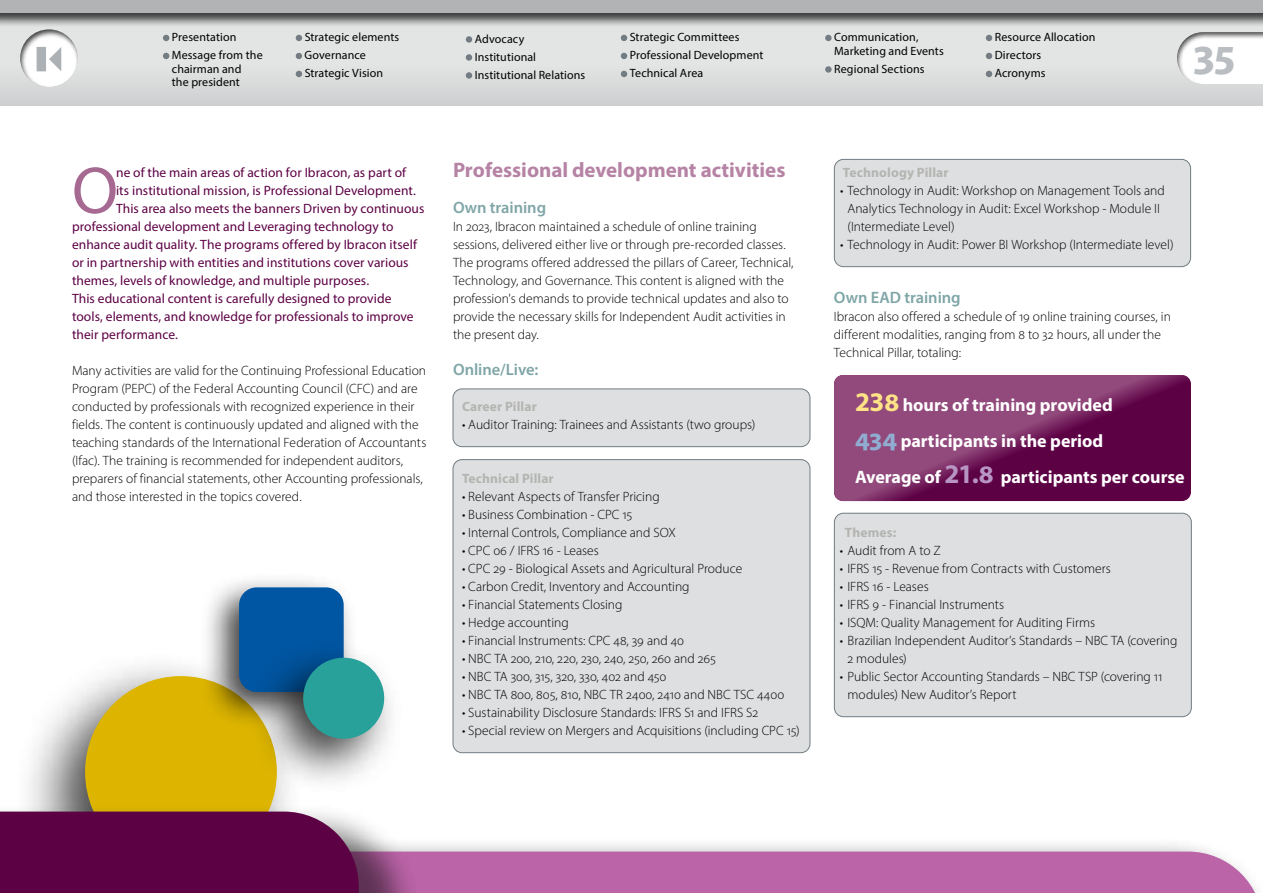
<style>
.page{position:relative;width:1263px;height:893px;background:#fff}
.page>*{position:absolute;margin:0;border:0;box-sizing:border-box;transform-origin:0 0}
.t1{font:66.9px "Myriad Pro";color:#a66992}
.t2{font:700 45px "Myriad Pro";color:#babec2}
.t3{font:700 21px "Myriad Pro";color:#b683a5}
.t4{font:700 18px/36px "Myriad Pro";color:#fff}
.t5{font:600 16.5px "Myriad Pro";letter-spacing:-.005em;color:#7fa5a6}
.t6{font:300 13.5px/18px "Myriad Pro";color:#000}
.t7{font:13.5px "Myriad Pro";letter-spacing:.005em;color:#5d0145}
.t8{font:700 13.5px "Myriad Pro";letter-spacing:.01em;color:#b4b4b1}
.t9{font:12px/18px "Myriad Pro";letter-spacing:.005em;color:#000}
.s1{font-size:27px;color:#fee286}
.s2{font-size:27px;color:#90add1}
.s3{font-size:27px;color:#b795c2}
</style>
<div class="page">
<div style="left:453px;top:389px;width:357px;height:58px;background:#dddfe0;border-radius:9px"></div>
<div style="left:453px;top:389px;width:357px;height:58px;border:1px solid #727c82;border-radius:9px"></div>
<div style="left:834px;top:159px;width:356px;height:108px;background:#dddfe0;border-radius:9px"></div>
<div style="left:834px;top:159px;width:357px;height:108px;border:1px solid #727c82;border-radius:9px"></div>
<div style="left:453px;top:460px;width:357px;height:293px;background:#dddfe0;border-radius:9px"></div>
<div style="left:453px;top:459px;width:357px;height:294px;border:1px solid #727c82;border-radius:9px"></div>
<div style="left:834px;top:513px;width:357px;height:204px;background:#dddfe0;border-radius:9px"></div>
<div style="left:834px;top:513px;width:358px;height:204px;border:1px solid #727c82;border-radius:9px"></div>
<svg style="left:834px;top:375px;width:357px;height:126px;background:#792862"></svg>
<div style="left:13px;top:650px;width:291px;height:243px;background:#000;opacity:.75"></div>
<div style="left:85px;top:676px;width:192px;height:192px;background:#ddb500;border-radius:50%"></div>
<div style="left:199px;top:572px;width:159px;height:159px;background:#000;opacity:.75"></div>
<div style="left:239px;top:587px;width:105px;height:105px;background:#0056a2;border-radius:18px"></div>
<div style="left:0;top:836px;width:1263px;height:57px;background:#000;opacity:.75"></div>
<div style="left:421px;top:851px;width:842px;height:42px;background:#bb64a8"></div>
<div style="left:0;top:803px;width:421px;height:90px;background:#000;opacity:.5"></div>
<div style="left:0;top:812px;width:359px;height:81px;background:#5d0145"></div>
<div style="left:247px;top:638px;width:158px;height:157px;background:#000;opacity:.75"></div>
<div style="left:303px;top:658px;width:81px;height:81px;background:#27a19a;border-radius:50%"></div>
<div style="left:0;top:0;width:1263px;height:106px;background:linear-gradient(to right,#dcdddd,#dcdddd)"></div>
<svg style="left:986px;top:35px;width:6px;height:6px"></svg>
<svg style="left:986px;top:53px;width:6px;height:6px"></svg>
<svg style="left:986px;top:71px;width:6px;height:6px"></svg>
<svg style="left:296px;top:35px;width:6px;height:6px"></svg>
<svg style="left:296px;top:53px;width:6px;height:6px"></svg>
<svg style="left:296px;top:71px;width:6px;height:6px"></svg>
<svg style="left:163px;top:35px;width:6px;height:6px"></svg>
<svg style="left:163px;top:53px;width:6px;height:6px"></svg>
<div style="left:466px;top:36px;width:6px;height:7px;background:#727c82;border-radius:50%"></div>
<div style="left:466px;top:54px;width:6px;height:7px;background:#727c82;border-radius:50%"></div>
<div style="left:466px;top:72px;width:6px;height:7px;background:#727c82;border-radius:50%"></div>
<svg style="left:621px;top:35px;width:6px;height:6px"></svg>
<svg style="left:621px;top:53px;width:6px;height:6px"></svg>
<svg style="left:621px;top:71px;width:6px;height:6px"></svg>
<div style="left:825px;top:35px;width:7px;height:6px;background:#727c82;border-radius:50%"></div>
<div style="left:825px;top:66px;width:7px;height:7px;background:#727c82;border-radius:50%"></div>
<div style="left:1164px;top:19px;width:99px;height:66px;background:#000;opacity:.75"></div>
<div style="left:0;top:0;width:1263px;height:27px;background:#000;opacity:.75"></div>
<div style="left:0;top:0;width:1263px;height:13px;background:#b1b3b4"></div>
<div style="left:7px;top:18px;width:84px;height:72px;background:#000;opacity:.75"></div>
<svg style="left:37px;top:47px;width:24px;height:24px"></svg>
<p class="t9" style="left:172px;top:28px;width:92px">Presentation<br>Message from the</p>
<p class="t9" style="left:172px;top:62px;width:71px;line-height:13.5px">chairman and the president</p>
<p class="t9" style="left:305px;top:28px;width:96px">Strategic elements<br>Governance<br>Strategic Vision</p>
<p class="t9" style="left:475px;top:29px;width:112px">Advocacy<br>Institutional<br>Institutional Relations</p>
<p class="t9" style="left:630px;top:28px;width:135px">Strategic Committees<br>Professional Development<br>Technical Area</p>
<p class="t9" style="left:834px;top:30px;width:111px;line-height:13.5px">Communication,<br>Marketing and Events</p>
<p class="t9" style="left:834px;top:59px;width:92px">Regional Sections</p>
<p class="t9" style="left:995px;top:28px;width:102px">Resource Allocation<br>Directors<br>Acronyms</p>
<h2 class="t2" style="left:1193px;top:24px;width:43px">35</h2>
<h1 class="t1" style="left:72px;top:149px;width:48px">O</h1>
<p class="t7" style="left:116px;top:164px;width:291px">ne of the main areas of action for Ibracon, as part of</p>
<p class="t7" style="left:116px;top:182px;width:301px">its institutional mission, is Professional Development.</p>
<p class="t7" style="left:116px;top:200px;width:310px">This area also meets the banners Driven by continuous</p>
<p class="t7" style="left:72px;top:218px;width:323px">professional development and Leveraging technology to</p>
<p class="t7" style="left:72px;top:236px;width:346px">enhance audit quality. The programs offered by Ibracon itself</p>
<p class="t7" style="left:72px;top:254px;width:338px">or in partnership with entities and institutions cover various</p>
<p class="t7" style="left:72px;top:272px;width:299px">themes, levels of knowledge, and multiple purposes.</p>
<p class="t7" style="left:72px;top:290px;width:321px">This educational content is carefully designed to provide</p>
<p class="t7" style="left:72px;top:308px;width:343px">tools, elements, and knowledge for professionals to improve</p>
<p class="t7" style="left:72px;top:326px;width:107px">their performance.</p>
<p class="t6" style="left:72px;top:361px;width:356px">Many activities are valid for the Continuing Professional Education Program (PEPC) of the Federal Accounting Council (CFC) and are conducted by professionals with recognized experience in their fields. The content is continuously updated and aligned with the teaching standards of the International Federation of Accountants (Ifac). The training is recommended for independent auditors, preparers of financial statements, other Accounting professionals, and those interested in the topics covered.</p>
<h3 class="t3" style="left:453px;top:156px;width:334px">Professional development activities</h3>
<p class="t5" style="left:453px;top:197px;width:95px">Own training</p>
<p class="t6" style="left:453px;top:217px;width:342px">In 2023, Ibracon maintained a schedule of online training sessions, delivered either live or through pre-recorded classes.<br>The programs offered addressed the pillars of Career, Technical, Technology, and Governance. This content is aligned with the profession's demands to provide technical updates and also to provide the necessary skills for Independent Audit activities in the present day.</p>
<p class="t5" style="left:453px;top:359px;width:87px">Online/Live:</p>
<p class="t8" style="left:462px;top:398px;width:76px">Career Pillar</p>
<p class="t6" style="left:462px;top:415px;width:295px">• Auditor Training: Trainees and Assistants (two groups)</p>
<p class="t8" style="left:462px;top:470px;width:93px">Technical Pillar</p>
<p class="t6" style="left:462px;top:487px;width:199px">• Relevant Aspects of Transfer Pricing</p>
<p class="t6" style="left:462px;top:505px;width:172px">• Business Combination - CPC 15</p>
<p class="t6" style="left:462px;top:523px;width:215px">• Internal Controls, Compliance and SOX</p>
<p class="t6" style="left:462px;top:541px;width:138px">• CPC 06 / IFRS 16 - Leases</p>
<p class="t6" style="left:462px;top:559px;width:282px">• CPC 29 - Biological Assets and Agricultural Produce</p>
<p class="t6" style="left:462px;top:577px;width:229px">• Carbon Credit, Inventory and Accounting</p>
<p class="t6" style="left:462px;top:595px;width:162px">• Financial Statements Closing</p>
<p class="t6" style="left:462px;top:613px;width:108px">• Hedge accounting</p>
<p class="t6" style="left:462px;top:631px;width:224px">• Financial Instruments: CPC 48, 39 and 40</p>
<p class="t6" style="left:462px;top:649px;width:255px">• NBC TA 200, 210, 220, 230, 240, 250, 260 and 265</p>
<p class="t6" style="left:462px;top:667px;width:206px">• NBC TA 300, 315, 320, 330, 402 and 450</p>
<p class="t6" style="left:462px;top:685px;width:324px">• NBC TA 800, 805, 810, NBC TR 2400, 2410 and NBC TSC 4400</p>
<p class="t6" style="left:462px;top:703px;width:298px">• Sustainability Disclosure Standards: IFRS S1 and IFRS S2</p>
<p class="t6" style="left:462px;top:721px;width:339px">• Special review on Mergers and Acquisitions (including CPC 15)</p>
<p class="t8" style="left:843px;top:164px;width:107px">Technology Pillar</p>
<p class="t6" style="left:847px;top:181px;width:319px;text-indent:-8px">• Technology in Audit: Workshop on Management Tools and<br>Analytics Technology in Audit: Excel Workshop - Module II (Intermediate Level)</p>
<p class="t6" style="left:840px;top:235px;width:335px">• Technology in Audit: Power BI Workshop (Intermediate level)</p>
<p class="t5" style="left:834px;top:287px;width:128px">Own EAD training</p>
<p class="t6" style="left:834px;top:307px;width:338px">Ibracon also offered a schedule of 19 online training courses, in different modalities, ranging from 8 to 32 hours, all under the<br>Technical Pillar, totaling:</p>
<h3 class="t4" style="left:855px;top:386px;width:331px"><span class="s1">238</span> hours of training provided<br><span class="s2">434</span> participants in the period<br>Average of <span class="s3">21.8</span> participants per course</h3>
<p class="t8" style="left:845px;top:524px;width:53px">Themes:</p>
<p class="t6" style="left:840px;top:541px;width:102px">• Audit from A to Z</p>
<p class="t6" style="left:840px;top:559px;width:272px">• IFRS 15 - Revenue from Contracts with Customers</p>
<p class="t6" style="left:840px;top:577px;width:90px">• IFRS 16 - Leases</p>
<p class="t6" style="left:840px;top:595px;width:166px">• IFRS 9 - Financial Instruments</p>
<p class="t6" style="left:840px;top:613px;width:257px">• ISQM: Quality Management for Auditing Firms</p>
<p class="t6" style="left:847px;top:631px;width:332px;text-indent:-8px">• Brazilian Independent Auditor’s Standards – NBC TA (covering<br>2 modules)</p>
<p class="t6" style="left:847px;top:667px;width:317px;text-indent:-8px">• Public Sector Accounting Standards – NBC TSP (covering 11 modules) New Auditor’s Report</p>
</div>
